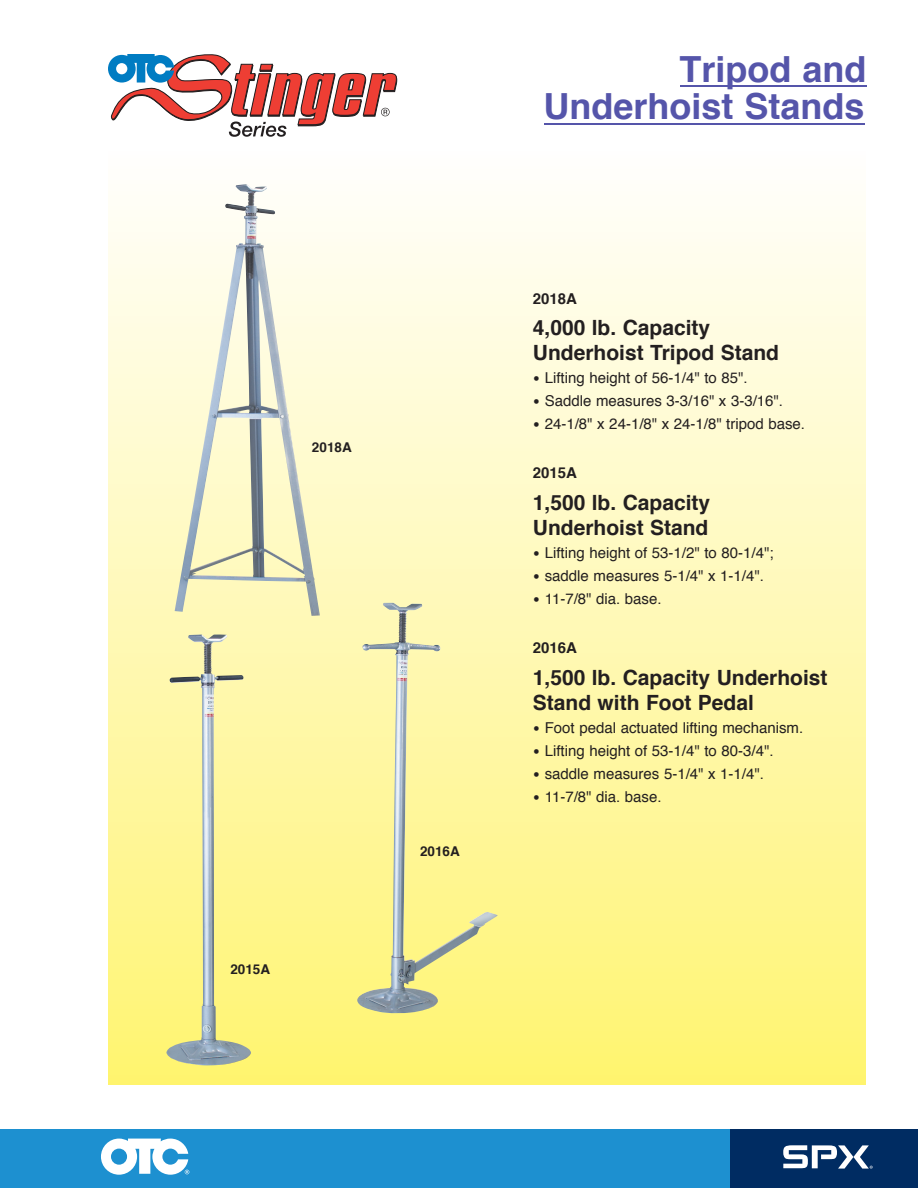
<style>
.page{position:relative;width:918px;height:1188px;background:#fff}
.page>*{position:absolute;margin:0;border:0;box-sizing:border-box;transform-origin:0 0}
.t1{font:700 36px/37.5px "Helvetica";color:#55a;text-align:right}
.t2{font:700 21px/25.2px "Helvetica";color:#231f20}
.t3{font:15px "Helvetica";color:#231f20}
.t4{font:700 15px "Helvetica";color:#231f20}
.t5{font:700 13.5px "Helvetica";color:#231f20}
.s1{font-size:21px}
</style>
<div class="page">
<div style="left:108px;top:151px;width:757px;height:933px;background:linear-gradient(to bottom,#fffefd,#fff471)"></div>
<img style="left:357px;top:603px;width:140px;height:411px">
<img style="left:175px;top:184px;width:145px;height:432px">
<img style="left:166px;top:635px;width:85px;height:431px">
<hr style="left:544px;top:123px;width:321px;height:1px;background:#55a">
<hr style="left:680px;top:85px;width:187px;height:2px;background:#55a">
<div style="left:722px;top:1130px;width:196px;height:58px;background:#002c62"></div>
<div style="left:0;top:1130px;width:730px;height:58px;background:#1d90d0"></div>
<svg style="left:101px;top:1139px;width:88px;height:36px"></svg>
<svg style="left:783px;top:1145px;width:90px;height:24px"></svg>
<svg style="left:108px;top:54px;width:290px;height:83px"></svg>
<p class="t5" style="left:312px;top:438px;width:41px">2018A</p>
<p class="t5" style="left:230px;top:960px;width:41px">2015A</p>
<p class="t5" style="left:420px;top:842px;width:41px">2016A</p>
<h1 class="t1" style="left:544px;top:52px;width:324px">Tripod and<br>Underhoist Stands</h1>
<p class="t4" style="left:533px;top:288px;width:46px">2018A</p>
<h2 class="t2" style="left:533px;top:316px;width:248px">4,000 lb. Capacity<br>Underhoist Tripod Stand</h2>
<p class="t3" style="left:533px;top:368px;width:216px"><span class="s1">•</span> Lifting height of 56-1/4" to 85".</p>
<p class="t3" style="left:533px;top:391px;width:252px"><span class="s1">•</span> Saddle measures 3-3/16" x 3-3/16".</p>
<p class="t3" style="left:533px;top:414px;width:274px"><span class="s1">•</span> 24-1/8" x 24-1/8" x 24-1/8" tripod base.</p>
<p class="t4" style="left:533px;top:463px;width:46px">2015A</p>
<h2 class="t2" style="left:533px;top:491px;width:179px">1,500 lb. Capacity<br>Underhoist Stand</h2>
<p class="t3" style="left:533px;top:543px;width:242px"><span class="s1">•</span> Lifting height of 53-1/2" to 80-1/4";</p>
<p class="t3" style="left:533px;top:566px;width:233px"><span class="s1">•</span> saddle measures 5-1/4" x 1-1/4".</p>
<p class="t3" style="left:533px;top:589px;width:130px"><span class="s1">•</span> 11-7/8" dia. base.</p>
<p class="t4" style="left:533px;top:638px;width:46px">2016A</p>
<h2 class="t2" style="left:533px;top:666px;width:296px">1,500 lb. Capacity Underhoist<br>Stand with Foot Pedal</h2>
<p class="t3" style="left:533px;top:718px;width:272px"><span class="s1">•</span> Foot pedal actuated lifting mechanism.</p>
<p class="t3" style="left:533px;top:741px;width:242px"><span class="s1">•</span> Lifting height of 53-1/4" to 80-3/4".</p>
<p class="t3" style="left:533px;top:764px;width:233px"><span class="s1">•</span> saddle measures 5-1/4" x 1-1/4".</p>
<p class="t3" style="left:533px;top:787px;width:130px"><span class="s1">•</span> 11-7/8" dia. base.</p>
</div>
